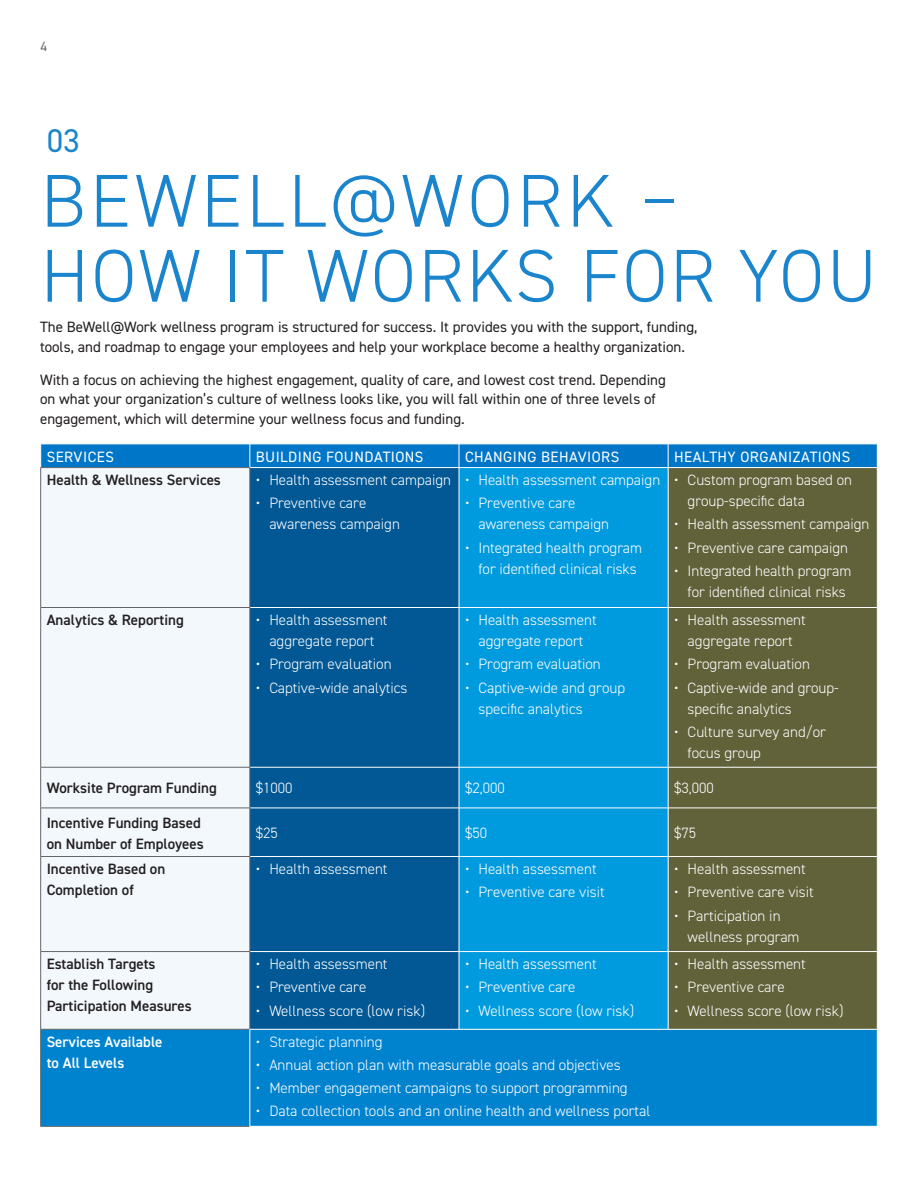
<style>
.page{position:relative;width:918px;height:1188px;background:#fff}
.page>*{position:absolute;margin:0;border:0;box-sizing:border-box;transform-origin:0 0}
.t1{font:300 75px/75px "DIN2014";letter-spacing:.035em;color:#0077c8}
.t2{font:33px "DIN2014";color:#0077c8}
.chart_bullets{font:300 15px/21px "DIN2014";color:#fff}
.Subhead_White{font:15px/19.5px "DIN2014";color:#231f20}
.body_copy{font:600 15px/21px "DIN2014";color:#231f20}
.chart_headers{font:15px "DIN2014";letter-spacing:.03em;color:#fff}
.body_copy-2{font:600 15px/21px "DIN2014";color:#fff}
.t3{font:13.5px "DIN2014";color:#6c6d70}
</style>
<div class="page">
<div style="left:41px;top:468px;width:209px;height:561px;background:#f2f8fc"></div>
<div style="left:251px;top:468px;width:208px;height:561px;background:#015895"></div>
<div style="left:460px;top:468px;width:208px;height:561px;background:#009bde"></div>
<div style="left:669px;top:468px;width:208px;height:561px;background:#61623a"></div>
<div style="left:41px;top:1030px;width:836px;height:96px;background:#0083ce"></div>
<div style="left:40px;top:444px;width:838px;height:24px;background:#0076c8"></div>
<hr style="left:250px;top:467px;width:209px;height:1px;background:#fff">
<hr style="left:459px;top:467px;width:209px;height:1px;background:#fff">
<hr style="left:668px;top:467px;width:209px;height:1px;background:#fff">
<hr style="left:250px;top:607px;width:209px;height:1px;background:#fff">
<hr style="left:459px;top:607px;width:209px;height:1px;background:#fff">
<hr style="left:668px;top:607px;width:209px;height:1px;background:#fff">
<hr style="left:250px;top:767px;width:209px;height:1px;background:#fff">
<hr style="left:459px;top:767px;width:209px;height:1px;background:#fff">
<hr style="left:668px;top:767px;width:209px;height:1px;background:#fff">
<hr style="left:250px;top:808px;width:209px;height:1px;background:#fff">
<hr style="left:459px;top:808px;width:209px;height:1px;background:#fff">
<hr style="left:668px;top:808px;width:209px;height:1px;background:#fff">
<hr style="left:250px;top:856px;width:209px;height:1px;background:#fff">
<hr style="left:459px;top:856px;width:209px;height:1px;background:#fff">
<hr style="left:668px;top:856px;width:209px;height:1px;background:#fff">
<hr style="left:250px;top:951px;width:209px;height:1px;background:#fff">
<hr style="left:459px;top:951px;width:209px;height:1px;background:#fff">
<hr style="left:668px;top:951px;width:209px;height:1px;background:#fff">
<hr style="left:40px;top:467px;width:210px;height:1px;background:#63656a">
<hr style="left:40px;top:468px;width:1px;height:139px;background:#63656a">
<hr style="left:250px;top:468px;width:1px;height:139px;background:#63656a">
<hr style="left:40px;top:607px;width:210px;height:1px;background:#63656a">
<hr style="left:40px;top:608px;width:1px;height:159px;background:#63656a">
<hr style="left:250px;top:608px;width:1px;height:159px;background:#63656a">
<hr style="left:40px;top:767px;width:210px;height:1px;background:#63656a">
<hr style="left:40px;top:767px;width:1px;height:41px;background:#63656a">
<hr style="left:250px;top:767px;width:1px;height:41px;background:#63656a">
<hr style="left:40px;top:808px;width:210px;height:1px;background:#63656a">
<hr style="left:40px;top:808px;width:1px;height:48px;background:#63656a">
<hr style="left:250px;top:808px;width:1px;height:48px;background:#63656a">
<hr style="left:40px;top:856px;width:210px;height:1px;background:#63656a">
<hr style="left:40px;top:857px;width:1px;height:94px;background:#63656a">
<hr style="left:250px;top:857px;width:1px;height:94px;background:#63656a">
<hr style="left:40px;top:951px;width:210px;height:1px;background:#63656a">
<hr style="left:40px;top:952px;width:1px;height:77px;background:#63656a">
<hr style="left:250px;top:952px;width:1px;height:77px;background:#63656a">
<hr style="left:40px;top:1029px;width:210px;height:1px;background:#63656a">
<hr style="left:40px;top:1029px;width:1px;height:97px;background:#63656a">
<hr style="left:40px;top:1126px;width:210px;height:1px;background:#63656a">
<hr style="left:250px;top:1029px;width:1px;height:97px;background:#fff">
<p class="t3" style="left:40px;top:38px;width:8px">4</p>
<h2 class="t2" style="left:46px;top:120px;width:34px">03</h2>
<h1 class="t1" style="left:41px;top:164px;width:838px">BEWELL@WORK –<br>HOW IT WORKS FOR YOU</h1>
<p class="Subhead_White" style="left:40px;top:317px;width:659px">The BeWell@Work wellness program is structured for success. It provides you with the support, funding, tools, and roadmap to engage your employees and help your workplace become a healthy organization.</p>
<p class="Subhead_White" style="left:40px;top:369px;width:627px">With a focus on achieving the highest engagement, quality of care, and lowest cost trend. Depending on what your organization’s culture of wellness looks like, you will fall within one of three levels of engagement, which will determine your wellness focus and funding.</p>
<p class="chart_headers" style="left:47px;top:447px;width:69px">SERVICES</p>
<p class="chart_headers" style="left:256px;top:447px;width:169px">BUILDING FOUNDATIONS</p>
<p class="chart_headers" style="left:465px;top:447px;width:156px">CHANGING BEHAVIORS</p>
<p class="chart_headers" style="left:674px;top:447px;width:178px">HEALTHY ORGANIZATIONS</p>
<p class="body_copy" style="left:47px;top:469px;width:176px">Health &amp; Wellness Services</p>
<p class="chart_bullets" style="left:256px;top:470px;width:197px">• Health assessment campaign</p>
<p class="chart_bullets" style="left:269px;top:493px;width:132px;text-indent:-14px">• Preventive care awareness campaign</p>
<p class="chart_bullets" style="left:688px;top:470px;width:166px;text-indent:-14px">• Custom program based on group-specific data</p>
<p class="chart_bullets" style="left:674px;top:514px;width:197px">• Health assessment campaign</p>
<p class="chart_bullets" style="left:674px;top:537px;width:176px">• Preventive care campaign</p>
<p class="chart_bullets" style="left:674px;top:560px;width:179px;text-align:center">• Integrated health program for identified clinical risks</p>
<p class="chart_bullets" style="left:465px;top:470px;width:197px">• Health assessment campaign</p>
<p class="chart_bullets" style="left:478px;top:493px;width:132px;text-indent:-14px">• Preventive care awareness campaign</p>
<p class="chart_bullets" style="left:465px;top:537px;width:179px;text-align:center">• Integrated health program for identified clinical risks</p>
<p class="body_copy" style="left:47px;top:609px;width:139px">Analytics &amp; Reporting</p>
<p class="chart_bullets" style="left:256px;top:610px;width:133px;text-align:center">• Health assessment aggregate report</p>
<p class="chart_bullets" style="left:256px;top:654px;width:137px">• Program evaluation</p>
<p class="chart_bullets" style="left:256px;top:677px;width:153px">• Captive-wide analytics</p>
<p class="chart_bullets" style="left:465px;top:610px;width:133px;text-align:center">• Health assessment aggregate report</p>
<p class="chart_bullets" style="left:465px;top:654px;width:137px">• Program evaluation</p>
<p class="chart_bullets" style="left:478px;top:677px;width:148px;text-indent:-14px">• Captive-wide and group specific analytics</p>
<p class="chart_bullets" style="left:674px;top:610px;width:133px;text-align:center">• Health assessment aggregate report</p>
<p class="chart_bullets" style="left:674px;top:654px;width:137px">• Program evaluation</p>
<p class="chart_bullets" style="left:688px;top:677px;width:153px;text-indent:-14px">• Captive-wide and group&shy;specific analytics</p>
<p class="chart_bullets" style="left:688px;top:721px;width:140px;text-indent:-14px">• Culture survey and/or focus group</p>
<p class="body_copy" style="left:47px;top:777px;width:172px">Worksite Program Funding</p>
<p class="chart_bullets" style="left:256px;top:778px;width:38px">$1000</p>
<p class="chart_bullets" style="left:465px;top:778px;width:41px">$2,000</p>
<p class="chart_bullets" style="left:674px;top:778px;width:41px">$3,000</p>
<p class="body_copy" style="left:47px;top:812px;width:158px">Incentive Funding Based on Number of Employees</p>
<p class="chart_bullets" style="left:256px;top:822px;width:24px">$25</p>
<p class="chart_bullets" style="left:465px;top:822px;width:24px">$50</p>
<p class="chart_bullets" style="left:674px;top:822px;width:24px">$75</p>
<p class="body_copy" style="left:47px;top:858px;width:120px">Incentive Based on<br>Completion of</p>
<p class="chart_bullets" style="left:256px;top:859px;width:133px">• Health assessment</p>
<p class="chart_bullets" style="left:465px;top:859px;width:133px">• Health assessment</p>
<p class="chart_bullets" style="left:674px;top:859px;width:133px">• Health assessment</p>
<p class="chart_bullets" style="left:674px;top:882px;width:141px">• Preventive care visit</p>
<p class="chart_bullets" style="left:688px;top:905px;width:113px;text-indent:-14px">• Participation in wellness program</p>
<p class="chart_bullets" style="left:465px;top:882px;width:141px">• Preventive care visit</p>
<p class="body_copy" style="left:47px;top:953px;width:147px">Establish Targets<br>for the Following<br>Participation Measures</p>
<p class="chart_bullets" style="left:256px;top:954px;width:133px">• Health assessment</p>
<p class="chart_bullets" style="left:256px;top:977px;width:112px">• Preventive care</p>
<p class="chart_bullets" style="left:256px;top:1000px;width:171px">• Wellness score (low risk)</p>
<p class="chart_bullets" style="left:465px;top:954px;width:133px">• Health assessment</p>
<p class="chart_bullets" style="left:465px;top:977px;width:112px">• Preventive care</p>
<p class="chart_bullets" style="left:465px;top:1000px;width:171px">• Wellness score (low risk)</p>
<p class="body_copy-2" style="left:47px;top:1031px;width:117px">Services Available to All Levels</p>
<p class="chart_bullets" style="left:256px;top:1031px;width:128px">• Strategic planning</p>
<p class="chart_bullets" style="left:256px;top:1055px;width:366px">• Annual action plan with measurable goals and objectives</p>
<p class="chart_bullets" style="left:256px;top:1078px;width:373px">• Member engagement campaigns to support programming</p>
<p class="chart_bullets" style="left:256px;top:1101px;width:396px">• Data collection tools and an online health and wellness portal</p>
<p class="chart_bullets" style="left:674px;top:954px;width:133px">• Health assessment</p>
<p class="chart_bullets" style="left:674px;top:977px;width:112px">• Preventive care</p>
<p class="chart_bullets" style="left:674px;top:1000px;width:171px">• Wellness score (low risk)</p>
</div>
